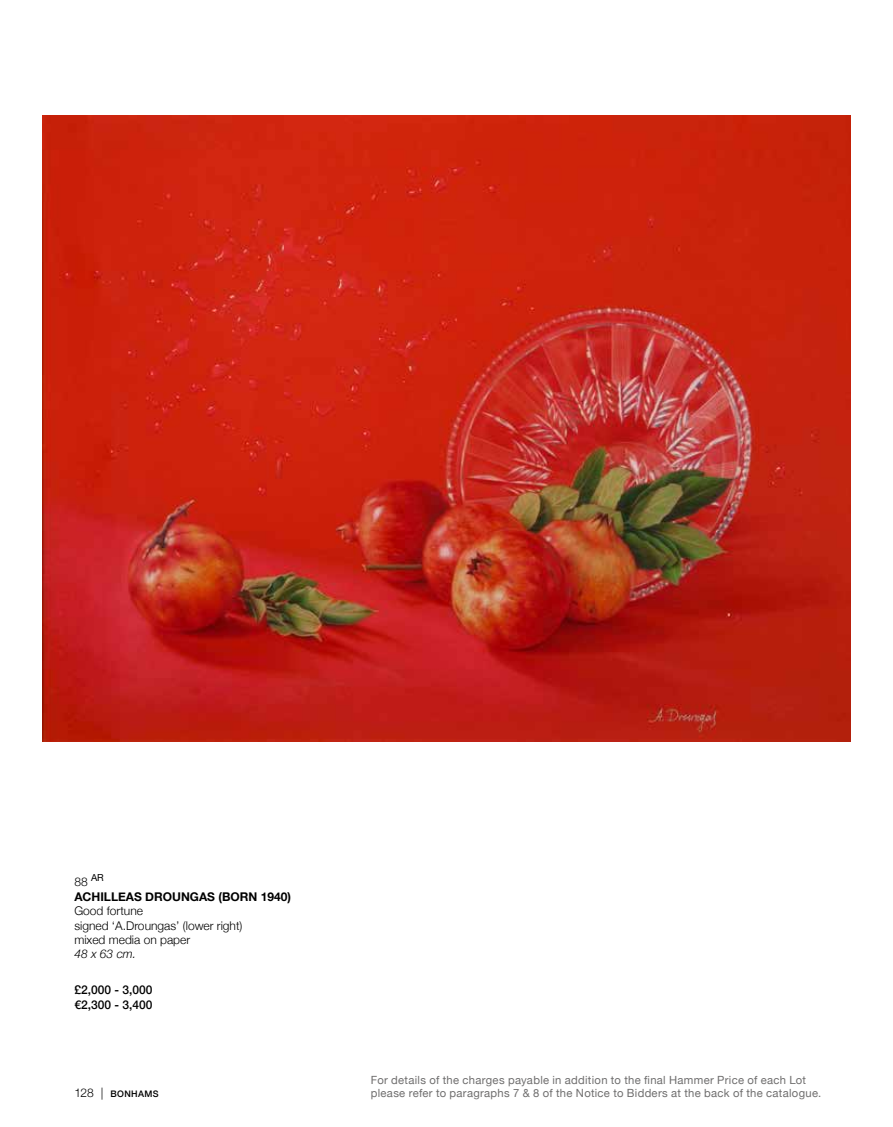
<style>
.page{position:relative;width:893px;height:1127px;background:#fff}
.page>*{position:absolute;margin:0;border:0;box-sizing:border-box;transform-origin:0 0}
.t1{font:300 12px/14.4px "Helvetica Neue";color:#000}
.t2{font:700 12px "Helvetica Neue";color:#000}
.t3{font:500 12px/14.4px "Helvetica Neue";color:#000}
.t4{font:italic 300 12px "Helvetica Neue";color:#000}
.t5{font:11.25px/12.8px "Helvetica Neue";letter-spacing:.025em;color:#6f6e6e}
.t6{font:9.6px "Helvetica Neue";color:#000}
.t7{font:500 9px "Helvetica Neue";letter-spacing:.035em;color:#000}
.s1{font-weight:300;font-size:12px}
</style>
<div class="page">
<img style="left:43px;top:116px;width:807px;height:625px">
<p class="t6" style="left:91px;top:870px;width:14px">AR</p>
<p class="t2" style="left:74px;top:887px;width:218px">ACHILLEAS DROUNGAS (BORN 1940)</p>
<p class="t1" style="left:74px;top:903px;width:170px">Good fortune<br>signed ‘A.Droungas’ (lower right) mixed media on paper</p>
<p class="t4" style="left:74px;top:945px;width:63px">48 x 63 cm.</p>
<p class="t3" style="left:74px;top:982px;width:80px">£2,000 - 3,000 €2,300 - 3,400</p>
<p class="t1" style="left:74px;top:874px;width:15px">88</p>
<p class="t7" style="left:74px;top:1087px;width:86px"><span class="s1">128 |</span> BONHAMS</p>
<p class="t5" style="left:371px;top:1075px;width:452px">For details of the charges payable in addition to the final Hammer Price of each Lot please refer to paragraphs 7 &amp; 8 of the Notice to Bidders at the back of the catalogue.</p>
</div>
